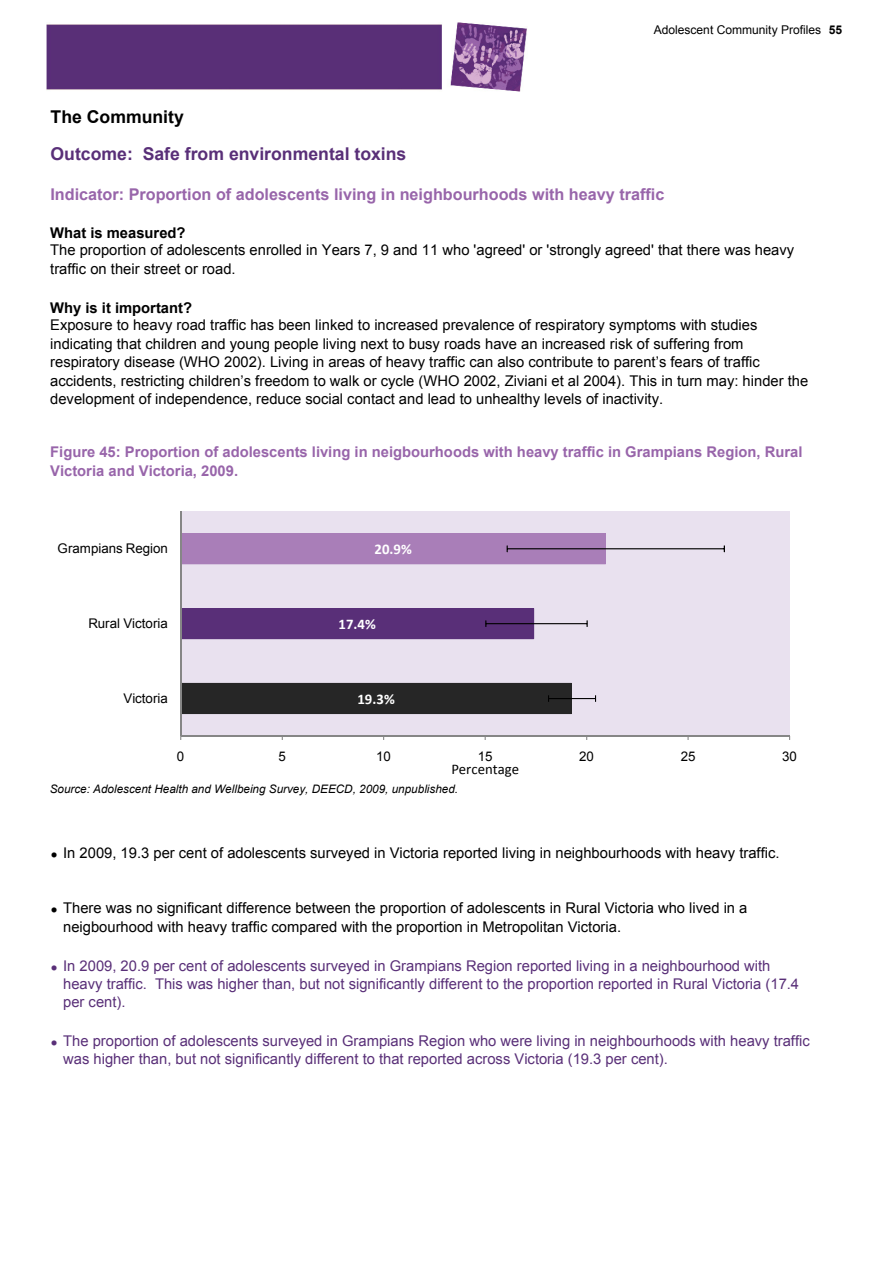
<style>
.page{position:relative;width:893px;height:1263px;background:#fff}
.page>*{position:absolute;margin:0;border:0;box-sizing:border-box;transform-origin:0 0}
.t1{font:700 17.7px "Arial";color:#592f78}
.t2{font:700 17.7px "Arial";color:#000}
.t3{font:700 16.2px "Arial";color:#9865aa}
.t4{font:16.2px "Calibri";color:#000}
.t5{font:16.2px "Calibri";color:#592f78}
.t6{font:14.7px/18.3px "Arial";color:#000}
.t7{font:14.7px/18.3px "Arial";color:#592f78}
.t8{font:700 14.7px/19px "Arial";color:#9865aa}
.t9{font:700 14.7px "Arial";color:#000}
.t10{font:700 14.7px "Calibri";color:#fff}
.t11{font:14.7px "Calibri";color:#000}
.t12{font:13.35px "Arial";letter-spacing:-.005em;color:#000}
.t13{font:12px "Arial";color:#000}
.t14{font:italic 11.7px "Arial";color:#000}
.s1{font-weight:700}
.s2{font-family:"Calibri";font-size:16.2px}
</style>
<div class="page">
<img style="left:47px;top:23px;width:480px;height:68px">
<div style="left:181px;top:511px;width:608px;height:225px;background:#e9e1ef"></div>
<hr style="left:548px;top:698px;width:47px;height:1px;background:#000">
<div style="left:181px;top:683px;width:391px;height:31px;background:#262626"></div>
<hr style="left:486px;top:623px;width:101px;height:1px;background:#000">
<div style="left:181px;top:608px;width:353px;height:31px;background:#592f78"></div>
<svg style="left:586px;top:620px;width:2px;height:7px"></svg>
<hr style="left:507px;top:548px;width:217px;height:1px;background:#000">
<div style="left:181px;top:533px;width:425px;height:31px;background:#a97eb8"></div>
<hr style="left:181px;top:735px;width:608px;height:2px;background:#868686">
<hr style="left:180px;top:511px;width:1px;height:225px;background:#868686">
<p class="t2" style="left:51px;top:107px;width:135px">The Community</p>
<p class="t1" style="left:51px;top:144px;width:357px">Outcome: Safe from environmental toxins</p>
<p class="t13" style="left:654px;top:23px;width:190px">Adolescent Community Profiles <span class="s1">55</span></p>
<p class="t3" style="left:50px;top:185px;width:615px">Indicator: Proportion of adolescents living in neighbourhoods with heavy traffic</p>
<p class="t9" style="left:50px;top:224px;width:137px">What is measured?</p>
<p class="t6" style="left:50px;top:241px;width:745px">The proportion of adolescents enrolled in Years 7, 9 and 11 who 'agreed' or 'strongly agreed' that there was heavy traffic on their street or road.</p>
<p class="t9" style="left:50px;top:300px;width:143px">Why is it important?</p>
<p class="t6" style="left:50px;top:316px;width:759px">Exposure to heavy road traffic has been linked to increased prevalence of respiratory symptoms with studies indicating that children and young people living next to busy roads have an increased risk of suffering from respiratory disease (WHO 2002). Living in areas of heavy traffic can also contribute to parent’s fears of traffic accidents, restricting children’s freedom to walk or cycle (WHO 2002, Ziviani et al 2004). This in turn may: hinder the development of independence, reduce social contact and lead to unhealthy levels of inactivity.</p>
<p class="t8" style="left:50px;top:442px;width:754px">Figure 45: Proportion of adolescents living in neigbourhoods with heavy traffic in Grampians Region, Rural<br>Victoria and Victoria, 2009.</p>
<p class="t12" style="left:58px;top:541px;width:112px">Grampians Region</p>
<p class="t12" style="left:88px;top:616px;width:81px">Rural Victoria</p>
<p class="t10" style="left:374px;top:543px;width:39px">20.9%</p>
<p class="t10" style="left:338px;top:618px;width:39px">17.4%</p>
<p class="t12" style="left:123px;top:691px;width:46px">Victoria</p>
<p class="t10" style="left:357px;top:693px;width:39px">19.3%</p>
<p class="t12" style="left:177px;top:749px;width:9px">0</p>
<p class="t12" style="left:278px;top:749px;width:9px">5</p>
<p class="t12" style="left:376px;top:749px;width:16px">10</p>
<p class="t12" style="left:478px;top:749px;width:16px">15</p>
<p class="t12" style="left:579px;top:749px;width:16px">20</p>
<p class="t12" style="left:681px;top:749px;width:16px">25</p>
<p class="t12" style="left:782px;top:749px;width:16px">30</p>
<p class="t11" style="left:451px;top:763px;width:69px">Percentage</p>
<p class="t14" style="left:50px;top:782px;width:410px">Source: Adolescent Health and Wellbeing Survey, DEECD, 2009, unpublished.</p>
<p class="t6" style="left:63px;top:844px;width:718px">In 2009, 19.3 per cent of adolescents surveyed in Victoria reported living in neighbourhoods with heavy traffic.</p>
<p class="t4" style="left:50px;top:848px;width:10px">•</p>
<p class="t6" style="left:63px;top:899px;width:686px">There was no significant difference between the proportion of adolescents in Rural Victoria who lived in a neigbourhood with heavy traffic compared with the proportion in Metropolitan Victoria.</p>
<p class="t7" style="left:63px;top:956px;width:737px">In 2009, 20.9 per cent of adolescents surveyed in Grampians Region reported living in a neighbourhood with heavy traffic. This was higher than, but not significantly different to the proportion reported in Rural Victoria (17.4 per cent).</p>
<p class="t4" style="left:50px;top:903px;width:10px">•</p>
<p class="t5" style="left:50px;top:960px;width:10px">•</p>
<p class="t7" style="left:63px;top:1032px;width:748px;text-indent:-13px"><span class="s2">•</span> The proportion of adolescents surveyed in Grampians Region who were living in neighbourhoods with heavy traffic was higher than, but not significantly different to that reported across Victoria (19.3 per cent).</p>
</div>
